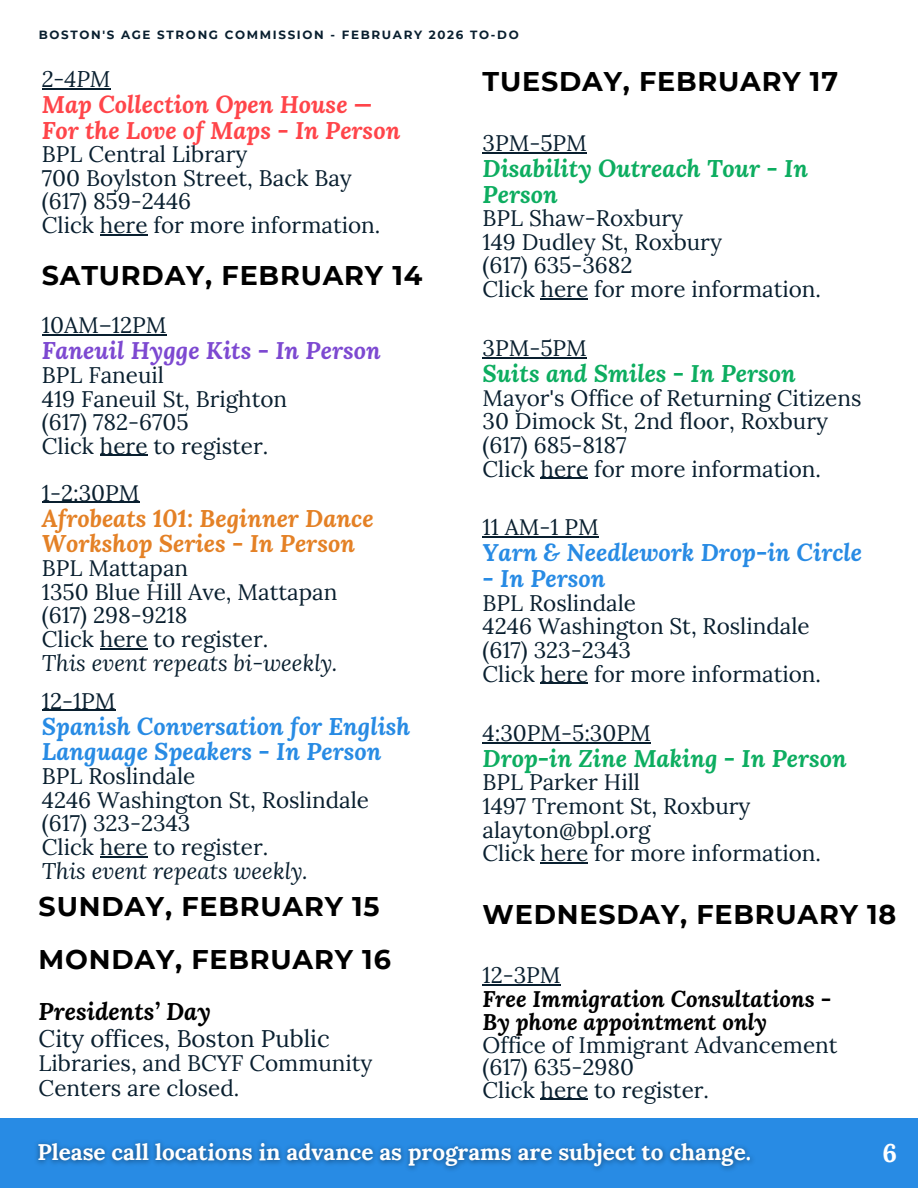
<style>
.page{position:relative;width:918px;height:1188px;background:#fff}
.page>*{position:absolute;margin:0;border:0;box-sizing:border-box;transform-origin:0 0}
.t1{font:700 27px "Montserrat";letter-spacing:.03em;color:#000}
.t2{font:700 25.5px "Lora";color:#fff}
.t3{font:italic 700 24px/25.8px "Lora";color:#288be4}
.t4{font:italic 700 24px/25.8px "Lora";color:#0dad60}
.t5{font:italic 700 24px/25.8px "Lora";color:#e48126}
.t6{font:italic 700 24px "Lora";color:#ff454a}
.t7{font:italic 700 24px "Lora";color:#7d49d1}
.t8{font:24px "Lora";color:#091f2f}
.t9{font:italic 700 24px "Lora";color:#000}
.t10{font:22.5px "Lora";color:#091f2f}
.t11{font:700 22.5px "Lora";color:#fff}
.t12{font:italic 22.5px "Lora";color:#091f2f}
.t13{font:italic 700 22.5px/23.7px "Lora";color:#000}
.t14{font:700 11.85px "Montserrat";letter-spacing:.14em;color:#091f2f}
</style>
<div class="page">
<div style="left:0;top:1118px;width:918px;height:70px;background:#288be4"></div>
<img style="left:36px;top:1141px;width:717px;height:29px">
<hr style="left:42px;top:88px;width:68px;height:1px;background:#091f2f">
<hr style="left:100px;top:234px;width:48px;height:1px;background:#091f2f">
<hr style="left:42px;top:502px;width:97px;height:1px;background:#091f2f">
<hr style="left:100px;top:648px;width:48px;height:1px;background:#091f2f">
<hr style="left:42px;top:335px;width:125px;height:1px;background:#091f2f">
<hr style="left:100px;top:455px;width:48px;height:1px;background:#091f2f">
<hr style="left:483px;top:152px;width:104px;height:1px;background:#091f2f">
<hr style="left:541px;top:298px;width:47px;height:1px;background:#091f2f">
<hr style="left:483px;top:357px;width:104px;height:2px;background:#091f2f">
<hr style="left:541px;top:478px;width:47px;height:1px;background:#091f2f">
<hr style="left:483px;top:742px;width:168px;height:1px;background:#091f2f">
<hr style="left:541px;top:862px;width:47px;height:2px;background:#091f2f">
<hr style="left:483px;top:537px;width:116px;height:1px;background:#091f2f">
<hr style="left:541px;top:683px;width:47px;height:1px;background:#091f2f">
<hr style="left:483px;top:984px;width:78px;height:1px;background:#091f2f">
<hr style="left:541px;top:1099px;width:47px;height:1px;background:#091f2f">
<hr style="left:42px;top:710px;width:74px;height:1px;background:#091f2f">
<hr style="left:100px;top:856px;width:48px;height:1px;background:#091f2f">
<p class="t14" style="left:39px;top:28px;width:482px">BOSTON'S AGE STRONG COMMISSION - FEBRUARY 2026 TO-DO</p>
<p class="t12" style="left:42px;top:64px;width:70px">2-4PM</p>
<p class="t6" style="left:42px;top:88px;width:332px">Map Collection Open House —</p>
<p class="t6" style="left:42px;top:114px;width:360px">For the Love of Maps - In Person</p>
<p class="t10" style="left:42px;top:140px;width:207px">BPL Central Library</p>
<p class="t10" style="left:42px;top:163px;width:311px">700 Boylston Street, Back Bay</p>
<p class="t10" style="left:42px;top:187px;width:151px">(617) 859-2446</p>
<p class="t10" style="left:42px;top:210px;width:340px">Click here for more information.</p>
<p class="t1" style="left:42px;top:259px;width:382px">SATURDAY, FEBRUARY 14</p>
<p class="t10" style="left:42px;top:311px;width:126px">10AM–12PM</p>
<p class="t7" style="left:42px;top:334px;width:340px">Faneuil Hygge Kits - In Person</p>
<p class="t10" style="left:42px;top:360px;width:124px">BPL Faneuil</p>
<p class="t10" style="left:42px;top:384px;width:247px">419 Faneuil St, Brighton</p>
<p class="t10" style="left:42px;top:408px;width:148px">(617) 782-6705</p>
<p class="t10" style="left:42px;top:431px;width:228px">Click here to register.</p>
<p class="t10" style="left:42px;top:478px;width:99px">1-2:30PM</p>
<p class="t5" style="left:42px;top:505px;width:333px">Afrobeats 101: Beginner Dance<br>Workshop Series - In Person</p>
<p class="t10" style="left:42px;top:553px;width:148px">BPL Mattapan</p>
<p class="t10" style="left:42px;top:577px;width:297px">1350 Blue Hill Ave, Mattapan</p>
<p class="t10" style="left:42px;top:601px;width:147px">(617) 298-9218</p>
<p class="t10" style="left:42px;top:624px;width:228px">Click here to register.</p>
<p class="t12" style="left:42px;top:647px;width:297px">This event repeats bi-weekly.</p>
<p class="t10" style="left:42px;top:686px;width:75px">12-1PM</p>
<p class="t3" style="left:42px;top:713px;width:370px">Spanish Conversation for English<br>Language Speakers - In Person</p>
<p class="t10" style="left:42px;top:761px;width:155px">BPL Roslindale</p>
<p class="t10" style="left:42px;top:785px;width:329px">4246 Washington St, Roslindale</p>
<p class="t10" style="left:42px;top:809px;width:150px">(617) 323-2343</p>
<p class="t10" style="left:42px;top:832px;width:228px">Click here to register.</p>
<p class="t12" style="left:42px;top:855px;width:268px">This event repeats weekly.</p>
<p class="t1" style="left:39px;top:890px;width:343px">SUNDAY, FEBRUARY 15</p>
<p class="t1" style="left:39px;top:943px;width:354px">MONDAY, FEBRUARY 16</p>
<p class="t9" style="left:39px;top:995px;width:174px">Presidents’ Day</p>
<p class="t8" style="left:39px;top:1023px;width:293px">City offices, Boston Public</p>
<p class="t10" style="left:39px;top:1049px;width:335px">Libraries, and BCYF Community</p>
<p class="t10" style="left:39px;top:1074px;width:202px">Centers are closed.</p>
<p class="t1" style="left:483px;top:65px;width:357px">TUESDAY, FEBRUARY 17</p>
<p class="t10" style="left:483px;top:128px;width:106px">3PM-5PM</p>
<p class="t4" style="left:483px;top:155px;width:327px">Disability Outreach Tour - In<br>Person</p>
<p class="t10" style="left:483px;top:204px;width:202px">BPL Shaw-Roxbury</p>
<p class="t10" style="left:483px;top:227px;width:241px">149 Dudley St, Roxbury</p>
<p class="t10" style="left:483px;top:251px;width:152px">(617) 635-3682</p>
<p class="t10" style="left:483px;top:274px;width:340px">Click here for more information.</p>
<p class="t10" style="left:483px;top:334px;width:106px">3PM-5PM</p>
<p class="t4" style="left:483px;top:360px;width:315px">Suits and Smiles - In Person</p>
<p class="t10" style="left:483px;top:383px;width:380px">Mayor's Office of Returning Citizens</p>
<p class="t10" style="left:483px;top:407px;width:347px">30 Dimock St, 2nd floor, Roxbury</p>
<p class="t10" style="left:483px;top:430px;width:145px">(617) 685-8187</p>
<p class="t10" style="left:483px;top:454px;width:340px">Click here for more information.</p>
<p class="t10" style="left:483px;top:513px;width:118px">11 AM-1 PM</p>
<h1 class="t3" style="left:483px;top:539px;width:381px">Yarn &amp; Needlework Drop-in Circle</h1>
<h1 class="t3" style="left:483px;top:565px;width:124px">- In Person</h1>
<p class="t10" style="left:483px;top:588px;width:155px">BPL Roslindale</p>
<p class="t10" style="left:483px;top:612px;width:329px">4246 Washington St, Roslindale</p>
<p class="t10" style="left:483px;top:635px;width:150px">(617) 323-2343</p>
<p class="t10" style="left:483px;top:659px;width:340px">Click here for more information.</p>
<p class="t10" style="left:483px;top:718px;width:170px">4:30PM-5:30PM</p>
<p class="t4" style="left:483px;top:745px;width:366px">Drop-in Zine Making - In Person</p>
<p class="t10" style="left:483px;top:768px;width:159px">BPL Parker Hill</p>
<p class="t10" style="left:483px;top:791px;width:269px">1497 Tremont St, Roxbury</p>
<p class="t10" style="left:483px;top:815px;width:170px">alayton@bpl.org</p>
<p class="t10" style="left:483px;top:839px;width:340px">Click here for more information.</p>
<p class="t1" style="left:483px;top:897px;width:415px">WEDNESDAY, FEBRUARY 18</p>
<p class="t10" style="left:483px;top:960px;width:80px">12-3PM</p>
<p class="t13" style="left:483px;top:986px;width:350px">Free Immigration Consultations -<br>By phone appointment only</p>
<p class="t10" style="left:483px;top:1030px;width:357px">Office of Immigrant Advancement</p>
<p class="t10" style="left:483px;top:1053px;width:153px">(617) 635-2980</p>
<p class="t10" style="left:483px;top:1075px;width:228px">Click here to register.</p>
<p class="t11" style="left:37px;top:1137px;width:715px">Please call locations in advance as programs are subject to change.</p>
<p class="t2" style="left:883px;top:1136px;width:16px">6</p>
</div>
